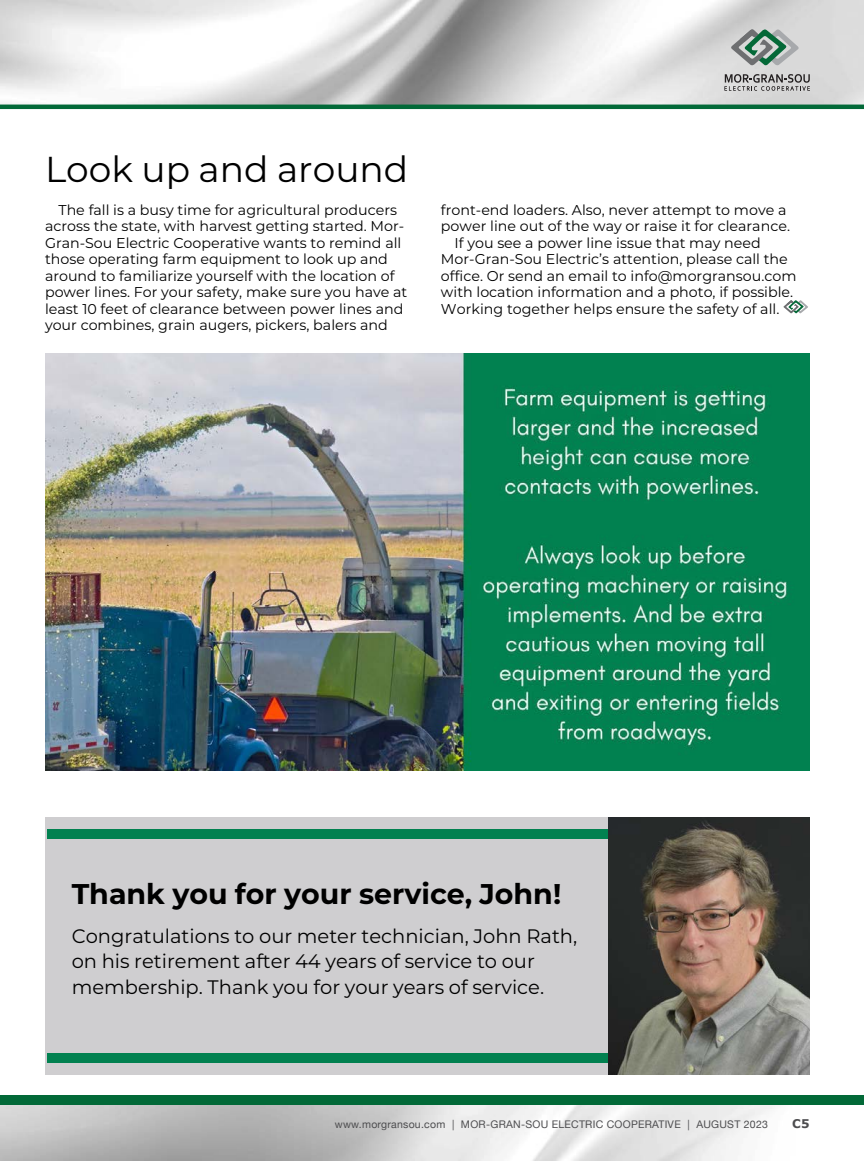
<style>
.page{position:relative;width:864px;height:1161px;background:#fff}
.page>*{position:absolute;margin:0;border:0;box-sizing:border-box;transform-origin:0 0}
.t1{font:36px "Montserrat";color:#000}
.t2{font:700 28.5px "Montserrat";color:#000}
.t3{font:19.5px/25.5px "Montserrat";color:#000}
.t4{font:14.25px/16.5px "Montserrat";color:#000}
.t5{font:700 12px "Verdana";color:#4d4d4f}
.t6{font:10.5px "Helvetica Neue";letter-spacing:.025em;color:#4d4d4f}
</style>
<div class="page">
<div style="left:45px;top:818px;width:765px;height:257px;background:#cfced0"></div>
<div style="left:47px;top:830px;width:563px;height:9px;background:#018150"></div>
<div style="left:47px;top:1054px;width:563px;height:9px;background:#018150"></div>
<img style="left:45px;top:353px;width:765px;height:418px">
<svg style="left:783px;top:300px;width:25px;height:14px"></svg>
<img style="left:608px;top:818px;width:202px;height:257px">
<img style="left:0;top:0;width:864px;height:105px">
<div style="left:0;top:1095px;width:864px;height:10px;background:#026938"></div>
<hr style="left:0;top:105px;width:864px;height:4px;background:#026938">
<svg style="left:724px;top:74px;width:86px;height:17px"></svg>
<svg style="left:730px;top:28px;width:70px;height:38px;background:#9daea7"></svg>
<h1 class="t1" style="left:45px;top:144px;width:365px">Look up and around</h1>
<p class="t4" style="left:45px;top:201px;width:364px;text-indent:13px">The fall is a busy time for agricultural producers across the state, with harvest getting started. Mor-Gran-Sou Electric Cooperative wants to remind all those operating farm equipment to look up and around to familiarize yourself with the location of power lines. For your safety, make sure you have at least 10 feet of clearance between power lines and your combines, grain augers, pickers, balers and</p>
<p class="t4" style="left:441px;top:201px;width:347px">front-end loaders. Also, never attempt to move a</p>
<p class="t4" style="left:441px;top:217px;width:351px">power line out of the way or raise it for clearance.</p>
<p class="t4" style="left:454px;top:234px;width:308px">If you see a power line issue that may need</p>
<p class="t4" style="left:441px;top:250px;width:348px">Mor-Gran-Sou Electric’s attention, please call the</p>
<p class="t4" style="left:441px;top:267px;width:357px">office. Or send an email to info@morgransou.com</p>
<p class="t4" style="left:441px;top:283px;width:354px">with location information and a photo, if possible.</p>
<p class="t4" style="left:441px;top:300px;width:340px">Working together helps ensure the safety of all.</p>
<h2 class="t2" style="left:72px;top:873px;width:491px">Thank you for your service, John!</h2>
<h3 class="t3" style="left:72px;top:923px;width:507px">Congratulations to our meter technician, John Rath, on his retirement after 44 years of service to our membership. Thank you for your years of service.</h3>
<p class="t6" style="left:335px;top:1116px;width:435px">www.morgransou.com | MOR-GRAN-SOU ELECTRIC COOPERATIVE | AUGUST 2023</p>
<p class="t5" style="left:792px;top:1115px;width:19px">C5</p>
</div>
